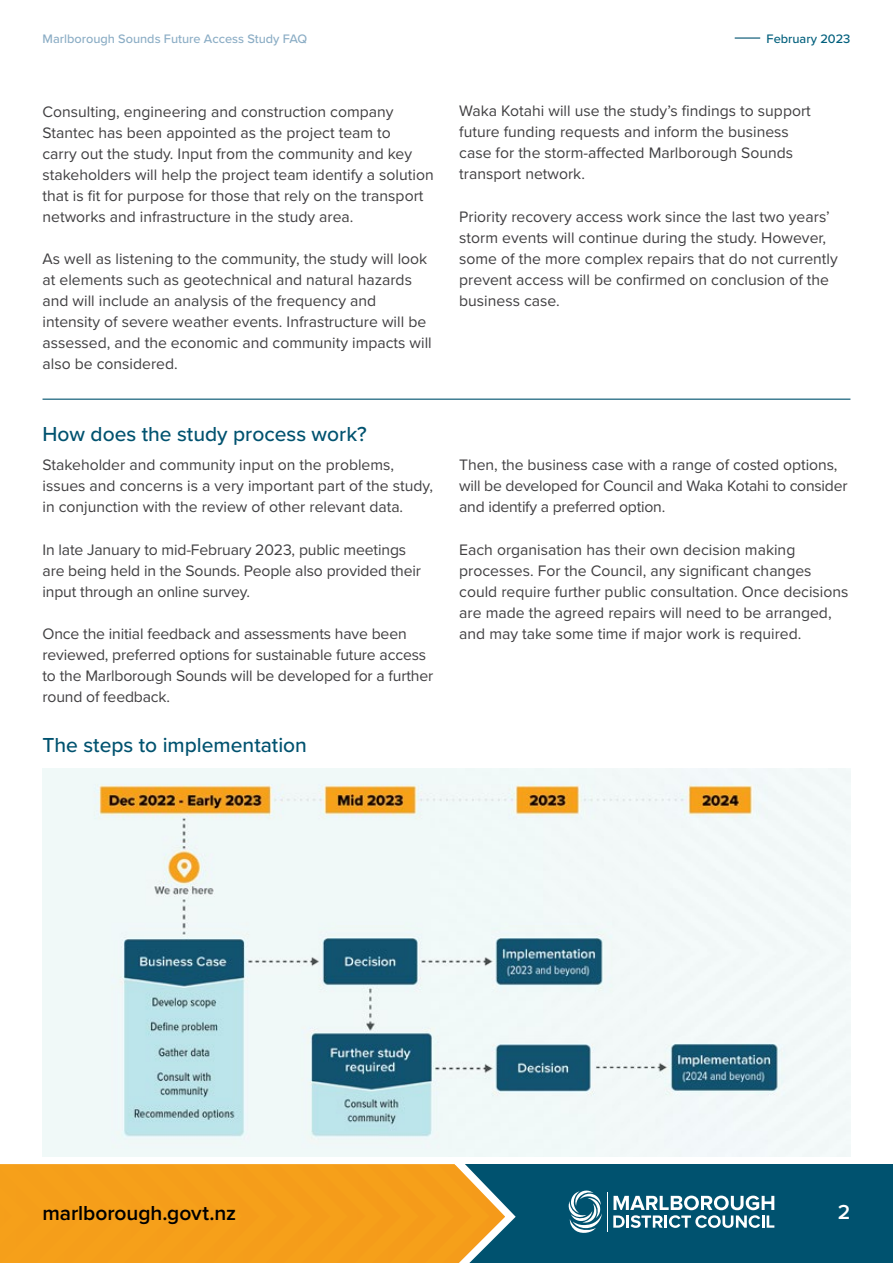
<style>
.page{position:relative;width:893px;height:1263px;background:#fff}
.page>*{position:absolute;margin:0;border:0;box-sizing:border-box;transform-origin:0 0}
.t1{font:500 21px "Proxima Nova";color:#00526f}
.t2{font:600 21px "Proxima Nova";letter-spacing:-.005em;color:#000}
.t3{font:600 21px "Proxima Nova";color:#fff}
.t4{font:15.75px/21px "Proxima Nova";color:#414042}
.t5{font:500 12.75px "Proxima Nova";color:#8badc5}
.t6{font:500 12.75px "Proxima Nova";color:#005f7c}
</style>
<div class="page">
<div style="left:0;top:1164px;width:893px;height:99px;background:#00526f"></div>
<svg style="left:42px;top:1150px;width:479px;height:78px"></svg>
<svg style="left:613px;top:1195px;width:161px;height:33px"></svg>
<hr style="left:607px;top:1192px;width:1px;height:39px;background:#fff">
<svg style="left:568px;top:1190px;width:34px;height:43px"></svg>
<img style="left:472px;top:1164px;width:33px;height:97px">
<img style="left:436px;top:1164px;width:36px;height:99px">
<div style="left:401px;top:1164px;width:35px;height:99px;background:#f59e1a"></div>
<div style="left:366px;top:1164px;width:35px;height:99px;background:#f59e1a"></div>
<div style="left:330px;top:1164px;width:36px;height:99px;background:#f59e1a"></div>
<div style="left:295px;top:1164px;width:35px;height:99px;background:#f59e1a"></div>
<div style="left:259px;top:1164px;width:36px;height:99px;background:#f59e1a"></div>
<div style="left:224px;top:1164px;width:35px;height:99px;background:#f59e1a"></div>
<div style="left:189px;top:1164px;width:35px;height:99px;background:#f59f1a"></div>
<div style="left:153px;top:1164px;width:36px;height:99px;background:#f59f1a"></div>
<div style="left:118px;top:1164px;width:35px;height:99px;background:#f59f1a"></div>
<div style="left:83px;top:1164px;width:35px;height:99px;background:#f59f1a"></div>
<div style="left:47px;top:1164px;width:36px;height:99px;background:#f59f1a"></div>
<div style="left:12px;top:1164px;width:35px;height:99px;background:#f59f1a"></div>
<img style="left:0;top:1164px;width:12px;height:99px">
<img style="left:43px;top:769px;width:807px;height:387px">
<hr style="left:43px;top:399px;width:807px;height:1px;background:#00526f">
<hr style="left:735px;top:37px;width:25px;height:2px;background:#00526f">
<p class="t5" style="left:43px;top:29px;width:266px">Marlborough Sounds Future Access Study FAQ</p>
<p class="t6" style="left:767px;top:29px;width:85px">February 2023</p>
<p class="t4" style="left:43px;top:100px;width:393px">Consulting, engineering and construction company Stantec has been appointed as the project team to<br>carry out the study. Input from the community and key stakeholders will help the project team identify a solution that is fit for purpose for those that rely on the transport networks and infrastructure in the study area.</p>
<p class="t4" style="left:43px;top:247px;width:391px">As well as listening to the community, the study will look at elements such as geotechnical and natural hazards and will include an analysis of the frequency and intensity of severe weather events. Infrastructure will be assessed, and the economic and community impacts will also be considered.</p>
<h1 class="t1" style="left:43px;top:418px;width:326px">How does the study process work?</h1>
<p class="t4" style="left:43px;top:454px;width:392px">Stakeholder and community input on the problems, issues and concerns is a very important part of the study, in conjunction with the review of other relevant data.</p>
<p class="t4" style="left:43px;top:538px;width:380px">In late January to mid-February 2023, public meetings are being held in the Sounds. People also provided their input through an online survey.</p>
<p class="t4" style="left:43px;top:622px;width:392px">Once the initial feedback and assessments have been reviewed, preferred options for sustainable future access to the Marlborough Sounds will be developed for a further round of feedback.</p>
<h1 class="t1" style="left:43px;top:729px;width:266px">The steps to implementation</h1>
<p class="t4" style="left:459px;top:100px;width:353px">Waka Kotahi will use the study’s findings to support future funding requests and inform the business case for the storm-affected Marlborough Sounds transport network.</p>
<p class="t4" style="left:459px;top:205px;width:380px">Priority recovery access work since the last two years’ storm events will continue during the study. However, some of the more complex repairs that do not currently prevent access will be confirmed on conclusion of the business case.</p>
<p class="t4" style="left:459px;top:454px;width:390px">Then, the business case with a range of costed options, will be developed for Council and Waka Kotahi to consider and identify a preferred option.</p>
<p class="t4" style="left:459px;top:538px;width:391px">Each organisation has their own decision making processes. For the Council, any significant changes could require further public consultation. Once decisions are made the agreed repairs will need to be arranged, and may take some time if major work is required.</p>
<h1 class="t2" style="left:43px;top:1198px;width:195px">marlborough.govt.nz</h1>
<h1 class="t3" style="left:838px;top:1197px;width:14px">2</h1>
</div>
